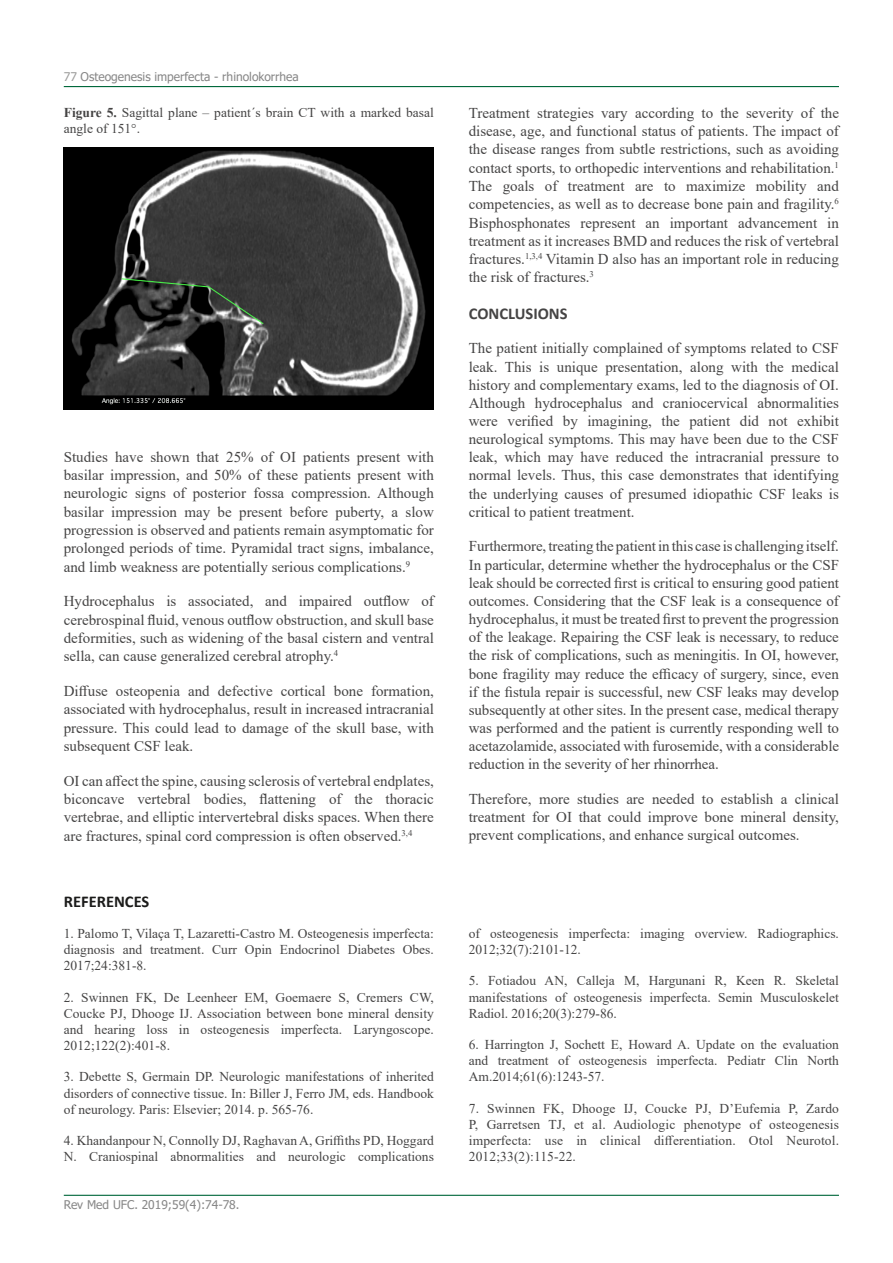
<style>
.page{position:relative;width:893px;height:1263px;background:#fff}
.page>*{position:absolute;margin:0;border:0;box-sizing:border-box;transform-origin:0 0}
.t1{font:700 16.5px "Calibri";color:#454444}
.t2{font:700 16.5px "Calibri";color:#1b1b1a}
.t3{font:15px/18.3px "Times New Roman";color:#454444;text-align:justify}
.t4{font:13.5px/16.2px "Times New Roman";color:#454444;text-align:justify}
.t5{font:12px "Tahoma";color:#878787}
.s1{color:#9d9d9c}
.s2{font-weight:700}
</style>
<div class="page">
<hr style="left:64px;top:86px;width:775px;height:1px;background:#00683b">
<hr style="left:64px;top:1195px;width:775px;height:1px;background:#00683b">
<img style="left:64px;top:148px;width:370px;height:261px">
<p class="t5" style="left:64px;top:69px;width:237px"><span class="s1">77</span> Osteogenesis imperfecta - rhinolokorrhea</p>
<p class="t4" style="left:64px;top:104px;width:372px"><span class="s2">Figure 5.</span> Sagittal plane – patient´s brain CT with a marked basal angle of 151°.</p>
<p class="t3" style="left:64px;top:447px;width:372px">Studies have shown that 25% of OI patients present with basilar impression, and 50% of these patients present with neurologic signs of posterior fossa compression. Although basilar impression may be present before puberty, a slow progression is observed and patients remain asymptomatic for prolonged periods of time. Pyramidal tract signs, imbalance, and limb weakness are potentially serious complications.<sup>9</sup></p>
<p class="t3" style="left:64px;top:592px;width:372px">Hydrocephalus is associated, and impaired outflow of cerebrospinal fluid, venous outflow obstruction, and skull base deformities, such as widening of the basal cistern and ventral sella, can cause generalized cerebral atrophy.<sup>4</sup></p>
<p class="t3" style="left:64px;top:681px;width:372px">Diffuse osteopenia and defective cortical bone formation, associated with hydrocephalus, result in increased intracranial pressure. This could lead to damage of the skull base, with subsequent CSF leak.</p>
<p class="t3" style="left:64px;top:771px;width:372px">OI can affect the spine, causing sclerosis of vertebral endplates, biconcave vertebral bodies, flattening of the thoracic vertebrae, and elliptic intervertebral disks spaces. When there are fractures, spinal cord compression is often observed.<sup>3,4</sup></p>
<p class="t2" style="left:64px;top:889px;width:87px">REFERENCES</p>
<p class="t4" style="left:64px;top:925px;width:372px">1. Palomo T, Vilaça T, Lazaretti-Castro M. Osteogenesis imperfecta: diagnosis and treatment. Curr Opin Endocrinol Diabetes Obes.<br>2017;24:381-8.</p>
<p class="t4" style="left:64px;top:988px;width:372px">2. Swinnen FK, De Leenheer EM, Goemaere S, Cremers CW, Coucke PJ, Dhooge IJ. Association between bone mineral density and hearing loss in osteogenesis imperfecta. Laryngoscope.<br>2012;122(2):401-8.</p>
<p class="t4" style="left:64px;top:1068px;width:372px">3. Debette S, Germain DP. Neurologic manifestations of inherited disorders of connective tissue. In: Biller J, Ferro JM, eds. Handbook of neurology. Paris: Elsevier; 2014. p. 565-76.</p>
<p class="t4" style="left:64px;top:1132px;width:372px">4. Khandanpour N, Connolly DJ, Raghavan A, Griffiths PD, Hoggard<br>N. Craniospinal abnormalities and neurologic complications</p>
<p class="t5" style="left:64px;top:1197px;width:177px">Rev Med UFC. 2019;59(4):74-78.</p>
<p class="t3" style="left:469px;top:103px;width:372px">Treatment strategies vary according to the severity of the disease, age, and functional status of patients. The impact of the disease ranges from subtle restrictions, such as avoiding contact sports, to orthopedic interventions and rehabilitation.<sup>1<br></sup>The goals of treatment are to maximize mobility and competencies, as well as to decrease bone pain and fragility.<sup>6<br></sup>Bisphosphonates represent an important advancement in treatment as it increases BMD and reduces the risk of vertebral fractures.<sup>1,3,4</sup> Vitamin D also has an important role in reducing the risk of fractures.<sup>3</sup></p>
<p class="t1" style="left:469px;top:302px;width:100px">CONCLUSIONS</p>
<p class="t3" style="left:469px;top:339px;width:372px">The patient initially complained of symptoms related to CSF leak. This is unique presentation, along with the medical history and complementary exams, led to the diagnosis of OI.<br>Although hydrocephalus and craniocervical abnormalities were verified by imagining, the patient did not exhibit neurological symptoms. This may have been due to the CSF leak, which may have reduced the intracranial pressure to normal levels. Thus, this case demonstrates that identifying the underlying causes of presumed idiopathic CSF leaks is critical to patient treatment.</p>
<p class="t3" style="left:469px;top:537px;width:372px">Furthermore, treating the patient in this case is challenging itself.<br>In particular, determine whether the hydrocephalus or the CSF leak should be corrected first is critical to ensuring good patient outcomes. Considering that the CSF leak is a consequence of hydrocephalus, it must be treated first to prevent the progression of the leakage. Repairing the CSF leak is necessary, to reduce the risk of complications, such as meningitis. In OI, however, bone fragility may reduce the efficacy of surgery, since, even if the fistula repair is successful, new CSF leaks may develop subsequently at other sites. In the present case, medical therapy was performed and the patient is currently responding well to acetazolamide, associated with furosemide, with a considerable reduction in the severity of her rhinorrhea.</p>
<p class="t3" style="left:469px;top:789px;width:372px">Therefore, more studies are needed to establish a clinical treatment for OI that could improve bone mineral density, prevent complications, and enhance surgical outcomes.</p>
<p class="t4" style="left:469px;top:925px;width:372px">of osteogenesis imperfecta: imaging overview. Radiographics.<br>2012;32(7):2101-12.</p>
<p class="t4" style="left:469px;top:972px;width:372px">5. Fotiadou AN, Calleja M, Hargunani R, Keen R. Skeletal manifestations of osteogenesis imperfecta. Semin Musculoskelet Radiol. 2016;20(3):279-86.</p>
<p class="t4" style="left:469px;top:1036px;width:372px">6. Harrington J, Sochett E, Howard A. Update on the evaluation and treatment of osteogenesis imperfecta. Pediatr Clin North Am.2014;61(6):1243-57.</p>
<p class="t4" style="left:469px;top:1099px;width:372px">7. Swinnen FK, Dhooge IJ, Coucke PJ, D’Eufemia P, Zardo P, Garretsen TJ, et al. Audiologic phenotype of osteogenesis imperfecta: use in clinical differentiation. Otol Neurotol.<br>2012;33(2):115-22.</p>
</div>
